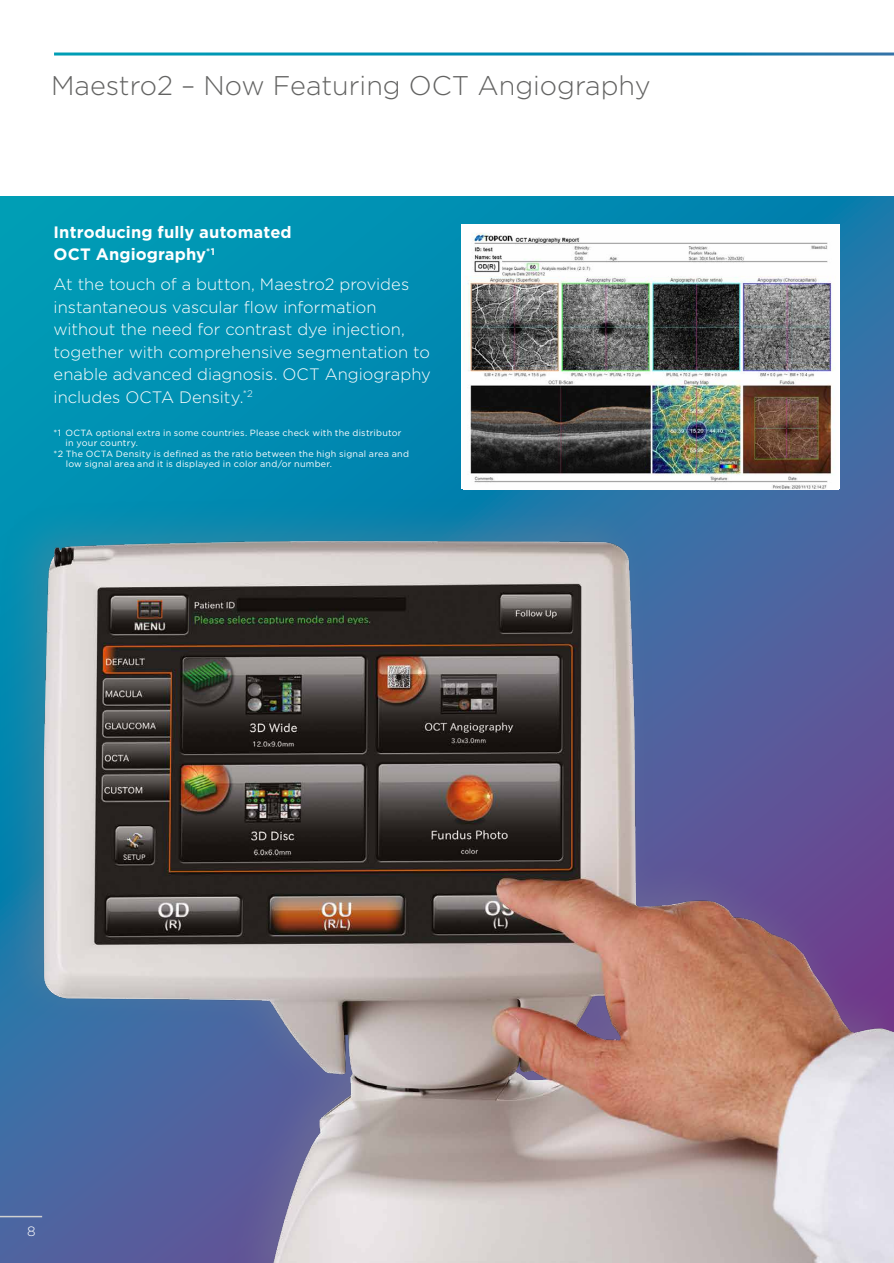
<style>
.page{position:relative;width:894px;height:1263px;background:#fff}
.page>*{position:absolute;margin:0;border:0;box-sizing:border-box;transform-origin:0 0}
.t1{font:300 27px "Gotham";color:#636362}
.t2{font:300 16.5px/22.5px "Gotham";color:#fff}
.t3{font:700 16.5px/22.5px "Gotham";letter-spacing:.005em;color:#fff}
.t4{font:300 13.5px "Gotham";color:#fff}
.t5{font:9px "Gotham";letter-spacing:.025em;color:#fff}
</style>
<div class="page">
<svg style="left:0;top:196px;width:893px;height:172px;background:#0490b2"></svg>
<img style="left:0;top:368px;width:893px;height:895px">
<img style="left:463px;top:224px;width:374px;height:265px">
<hr style="left:0;top:1215px;width:42px;height:2px;background:#cfd0d0">
<svg style="left:54px;top:52px;width:839px;height:4px;background:#44a7c4"></svg>
<h1 class="t1" style="left:51px;top:69px;width:600px">Maestro2 – Now Featuring OCT Angiography</h1>
<p class="t3" style="left:54px;top:220px;width:239px">Introducing fully automated<br>OCT Angiography<sup>*1</sup></p>
<p class="t2" style="left:54px;top:273px;width:378px">At the touch of a button, Maestro2 provides instantaneous vascular flow information without the need for contrast dye injection, together with comprehensive segmentation to enable advanced diagnosis. OCT Angiography includes OCTA Density.<sup>*2</sup></p>
<p class="t5" style="left:54px;top:427px;width:349px">*1 OCTA optional extra in some countries. Please check with the distributor</p>
<p class="t5" style="left:66px;top:437px;width:74px">in your country.</p>
<p class="t5" style="left:54px;top:448px;width:357px">*2 The OCTA Density is defined as the ratio between the high signal area and</p>
<p class="t5" style="left:66px;top:458px;width:268px">low signal area and it is displayed in color and/or number.</p>
<p class="t4" style="left:27px;top:1222px;width:10px">8</p>
</div>
